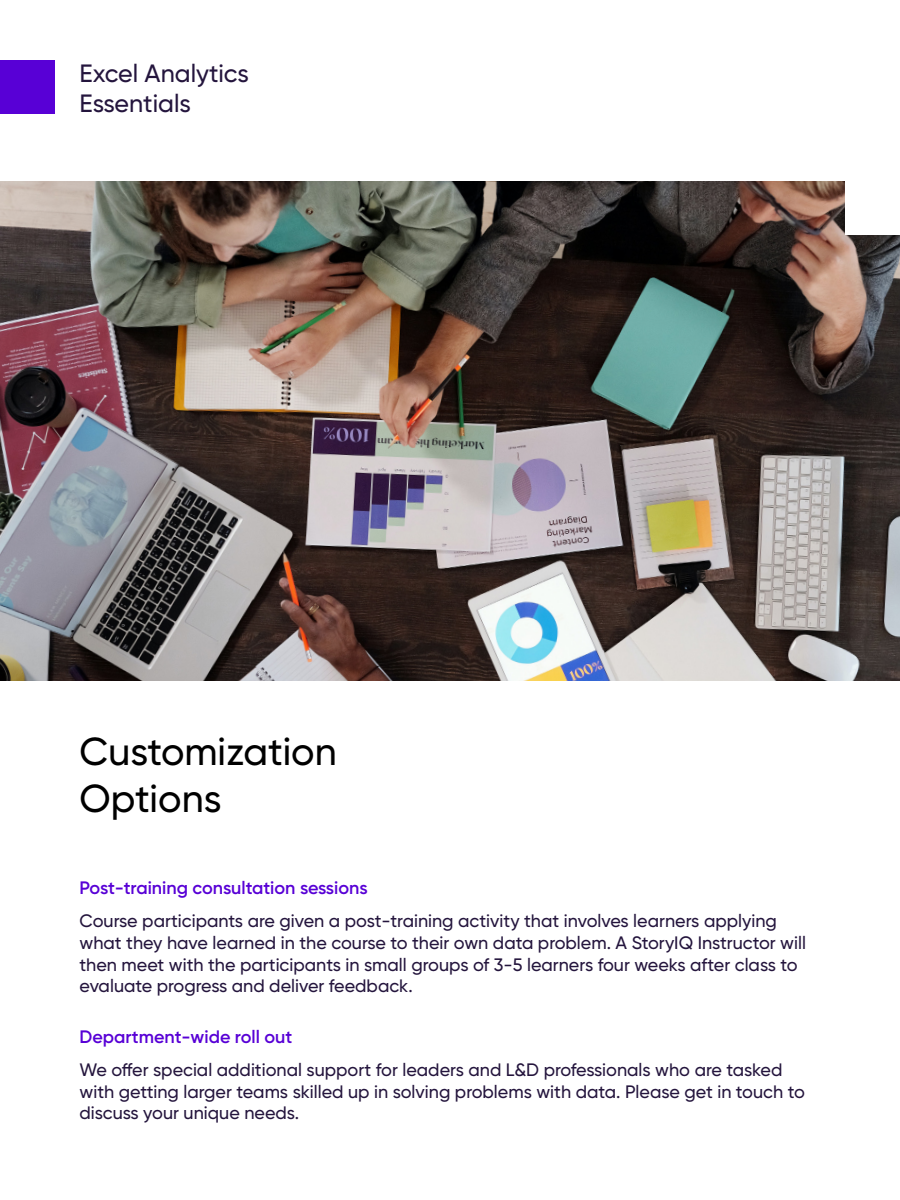
<style>
.page{position:relative;width:900px;height:1200px;background:#fff}
.page>*{position:absolute;margin:0;border:0;box-sizing:border-box;transform-origin:0 0}
.t1{font:500 39px/46.8px "Gilroy";color:#000}
.t2{font:500 25.05px "Gilroy";color:#24153d}
.t3{font:500 18px/21.6px "Gilroy";color:#24153d}
.t4{font:600 18px "Gilroy";color:#5800d6}
</style>
<div class="page">
<img style="left:0;top:181px;width:900px;height:500px">
<div style="left:0;top:60px;width:54px;height:54px;background:#5800d6"></div>
<div style="left:846px;top:171px;width:54px;height:64px;background:#fff"></div>
<p class="t2" style="left:80px;top:58px;width:171px">Excel Analytics</p>
<p class="t2" style="left:80px;top:88px;width:113px">Essentials</p>
<p class="t1" style="left:80px;top:728px;width:259px">Customization<br>Options</p>
<p class="t4" style="left:80px;top:877px;width:290px">Post-training consultation sessions</p>
<p class="t3" style="left:80px;top:910px;width:728px">Course participants are given a post-training activity that involves learners applying what they have learned in the course to their own data problem. A StoryIQ Instructor will then meet with the participants in small groups of 3-5 learners four weeks after class to evaluate progress and deliver feedback.</p>
<p class="t4" style="left:80px;top:1025px;width:214px">Department-wide roll out</p>
<p class="t3" style="left:80px;top:1059px;width:727px">We offer special additional support for leaders and L&amp;D professionals who are tasked with getting larger teams skilled up in solving problems with data. Please get in touch to discuss your unique needs.</p>
</div>
